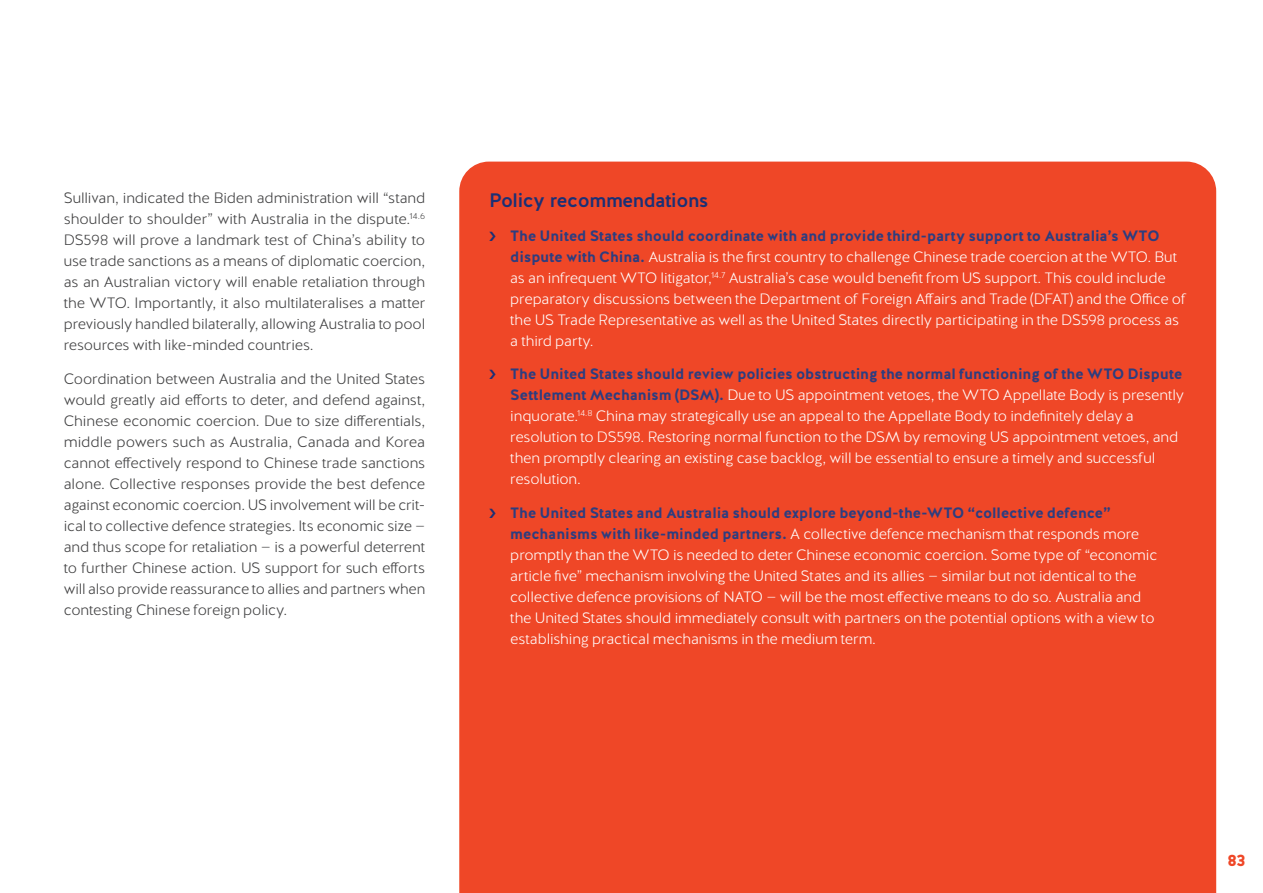
<style>
.page{position:relative;width:1263px;height:893px;background:#fff}
.page>*{position:absolute;margin:0;border:0;box-sizing:border-box;transform-origin:0 0}
.SUBHEADING_1{font:500 19.5px "Halis GR";letter-spacing:-.02em;color:#1b3075}
.t1{font:900 16.5px "Halis GR";color:#ef4727}
.t2{font:300 15px/21px "Halis GR";letter-spacing:-.005em;color:#fff}
.BODY_TEXT{font:300 15px/21px "Halis GR";letter-spacing:-.01em;color:#3e3e3f;text-align:justify}
.s1{font-weight:700;color:#2d3d7f}
</style>
<div class="page">
<div style="left:459px;top:162px;width:757px;height:731px;background:#ef4727"></div>
<svg style="left:489px;top:231px;width:6px;height:10px"></svg>
<svg style="left:489px;top:370px;width:6px;height:9px"></svg>
<svg style="left:489px;top:509px;width:6px;height:9px"></svg>
<p class="BODY_TEXT" style="left:64px;top:188px;width:363px">Sullivan, indicated the Biden administration will “stand shoulder to shoulder” with Australia in the dispute.<sup>14.6<br></sup>DS598 will prove a landmark test of China’s ability to use trade sanctions as a means of diplomatic coercion, as an Australian victory will enable retaliation through the WTO. Importantly, it also multilateralises a matter previously handled bilaterally, allowing Australia to pool resources with like-minded countries.</p>
<p class="BODY_TEXT" style="left:64px;top:369px;width:363px">Coordination between Australia and the United States would greatly aid efforts to deter, and defend against, Chinese economic coercion. Due to size differentials, middle powers such as Australia, Canada and Korea cannot effectively respond to Chinese trade sanctions alone. Collective responses provide the best defence against economic coercion. US involvement will be crit&shy;ical to collective defence strategies. Its economic size — and thus scope for retaliation — is a powerful deterrent to further Chinese action. US support for such efforts will also provide reassurance to allies and partners when contesting Chinese foreign policy.</p>
<p class="SUBHEADING_1" style="left:489px;top:188px;width:221px">Policy recommendations</p>
<p class="t2" style="left:510px;top:226px;width:677px"><span class="s1">The United States should coordinate with and provide third-party support to Australia’s WTO dispute with China.</span> Australia is the first country to challenge Chinese trade coercion at the WTO. But as an infrequent WTO litigator,<sup>14.7</sup> Australia’s case would benefit from US support. This could include preparatory discussions between the Department of Foreign Affairs and Trade (DFAT) and the Office of the US Trade Representative as well as the United States directly participating in the DS598 process as a third party.</p>
<p class="t2" style="left:510px;top:364px;width:675px"><span class="s1">The United States should review policies obstructing the normal functioning of the WTO Dispute Settlement Mechanism (DSM).</span> Due to US appointment vetoes, the WTO Appellate Body is presently inquorate.<sup>14.8</sup> China may strategically use an appeal to the Appellate Body to indefinitely delay a resolution to DS598. Restoring normal function to the DSM by removing US appointment vetoes, and then promptly clearing an existing case backlog, will be essential to ensure a timely and successful resolution.</p>
<p class="t2" style="left:510px;top:503px;width:649px"><span class="s1">The United States and Australia should explore beyond-the-WTO “collective defence” mechanisms with like-minded partners.</span> A collective defence mechanism that responds more promptly than the WTO is needed to deter Chinese economic coercion. Some type of “economic article five” mechanism involving the United States and its allies — similar but not identical to the collective defence provisions of NATO — will be the most effective means to do so. Australia and the United States should immediately consult with partners on the potential options with a view to establishing practical mechanisms in the medium term.</p>
<p class="t1" style="left:1227px;top:850px;width:20px">83</p>
</div>
